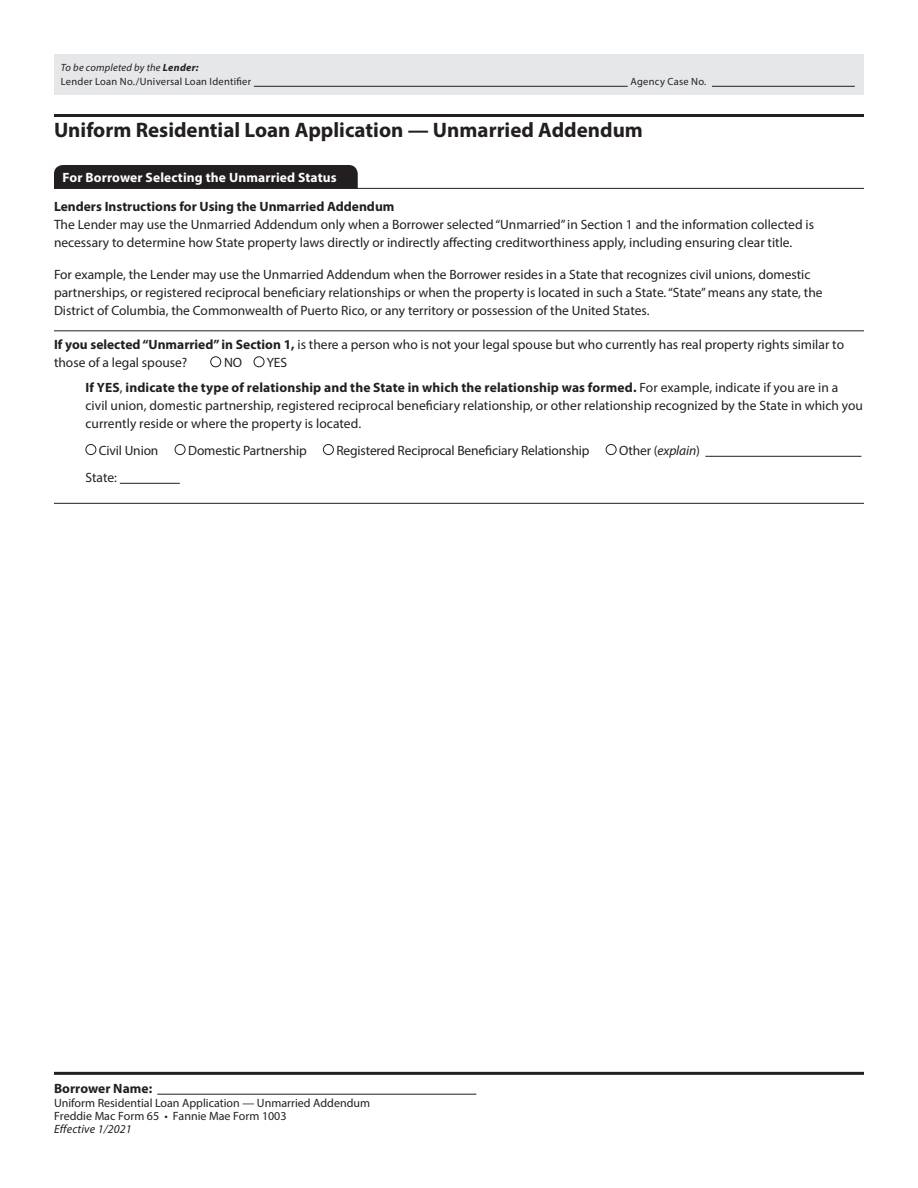
<style>
.page{position:relative;width:918px;height:1188px;background:#fff}
.page>*{position:absolute;margin:0;border:0;box-sizing:border-box;transform-origin:0 0}
.t1{font:700 21px "Myriad Pro";color:#231f20}
.t2{font:13.5px/18px "Myriad Pro";color:#231f20}
.t3{font:700 13.5px/24.8px "Myriad Pro";letter-spacing:.01em;color:#231f20}
.t4{font:700 13.5px "Myriad Pro";letter-spacing:.01em;color:#fff}
.t5{font:12px/13.2px "Myriad Pro";color:#231f20}
.t6{font:italic 12px "Myriad Pro";letter-spacing:.01em;color:#231f20}
.t7{font:10.5px/13.5px "Myriad Pro";letter-spacing:.025em;color:#231f20}
.s1{font-style:italic}
.s2{font-weight:700;font-style:italic}
.s3{font-weight:700}
.s4{font-weight:400}
</style>
<div class="page">
<hr style="left:54px;top:330px;width:810px;height:1px;background:#231f20">
<hr style="left:708px;top:456px;width:153px;height:1px;background:#231f20">
<hr style="left:120px;top:483px;width:60px;height:1px;background:#231f20">
<hr style="left:54px;top:503px;width:810px;height:1px;background:#231f20">
<div style="left:210px;top:356px;width:11px;height:11px;border:1px solid #231f20;border-radius:50%"></div>
<div style="left:254px;top:356px;width:10px;height:11px;border:1px solid #231f20;border-radius:50%"></div>
<div style="left:85px;top:444px;width:11px;height:11px;border:1px solid #231f20;border-radius:50%"></div>
<div style="left:175px;top:444px;width:11px;height:11px;border:1px solid #231f20;border-radius:50%"></div>
<div style="left:323px;top:444px;width:11px;height:11px;border:1px solid #231f20;border-radius:50%"></div>
<div style="left:606px;top:444px;width:11px;height:11px;border:1px solid #231f20;border-radius:50%"></div>
<div style="left:54px;top:165px;width:304px;height:23px;background:#231f20"></div>
<hr style="left:54px;top:188px;width:810px;height:1px;background:#231f20">
<hr style="left:54px;top:1072px;width:810px;height:3px;background:#231f20">
<hr style="left:157px;top:1094px;width:319px;height:1px;background:#231f20">
<hr style="left:54px;top:114px;width:810px;height:3px;background:#231f20">
<div style="left:54px;top:54px;width:810px;height:40px;background:#e6e7e9"></div>
<hr style="left:254px;top:86px;width:374px;height:1px;background:#231f20">
<hr style="left:712px;top:86px;width:143px;height:1px;background:#231f20">
<p class="t7" style="left:61px;top:61px;width:192px"><span class="s1">To be completed by the</span> <span class="s2">Lender:<br></span>Lender Loan No./Universal Loan Identifier</p>
<p class="t7" style="left:631px;top:75px;width:77px">Agency Case No.</p>
<h1 class="t1" style="left:54px;top:116px;width:590px">Uniform Residential Loan Application — Unmarried Addendum</h1>
<p class="t4" style="left:63px;top:169px;width:276px">For Borrower Selecting the Unmarried Status</p>
<p class="t3" style="left:54px;top:194px;width:342px">Lenders Instructions for Using the Unmarried Addendum</p>
<p class="t2" style="left:54px;top:215px;width:762px">The Lender may use the Unmarried Addendum only when a Borrower selected “Unmarried” in Section 1 and the information collected is necessary to determine how State property laws directly or indirectly affecting creditworthiness apply, including ensuring clear title.</p>
<p class="t2" style="left:54px;top:265px;width:770px">For example, the Lender may use the Unmarried Addendum when the Borrower resides in a State that recognizes civil unions, domestic partnerships, or registered reciprocal beneficiary relationships or when the property is located in such a State. “State” means any state, the<br>District of Columbia, the Commonwealth of Puerto Rico, or any territory or possession of the United States.</p>
<p class="t2" style="left:54px;top:335px;width:792px"><span class="s3">If you selected “Unmarried” in Section 1,</span> is there a person who is not your legal spouse but who currently has real property rights similar to those of a legal spouse?</p>
<p class="t3" style="left:86px;top:350px;width:754px;text-indent:181px"><span class="s4">YES<br></span>If YES<span class="s4">,</span> indicate the type of relationship and the State in which the relationship was formed. <span class="s4">For example, indicate if you are in a</span></p>
<p class="t2" style="left:86px;top:396px;width:779px">civil union, domestic partnership, registered reciprocal beneficiary relationship, or other relationship recognized by the State in which you currently reside or where the property is located.</p>
<p class="t2" style="left:99px;top:441px;width:61px">Civil Union</p>
<p class="t2" style="left:188px;top:441px;width:120px">Domestic Partnership</p>
<p class="t2" style="left:336px;top:441px;width:255px">Registered Reciprocal Beneficiary Relationship</p>
<p class="t2" style="left:619px;top:441px;width:82px">Other (<span class="s1">explain</span>)</p>
<p class="t2" style="left:86px;top:468px;width:33px">State:</p>
<p class="t2" style="left:224px;top:353px;width:20px">NO</p>
<p class="t3" style="left:54px;top:1075px;width:100px">Borrower Name:</p>
<p class="t5" style="left:54px;top:1096px;width:318px">Uniform Residential Loan Application — Unmarried Addendum<br>Freddie Mac Form 65 • Fannie Mae Form 1003</p>
<p class="t6" style="left:54px;top:1122px;width:79px">Effective 1/2021</p>
</div>
